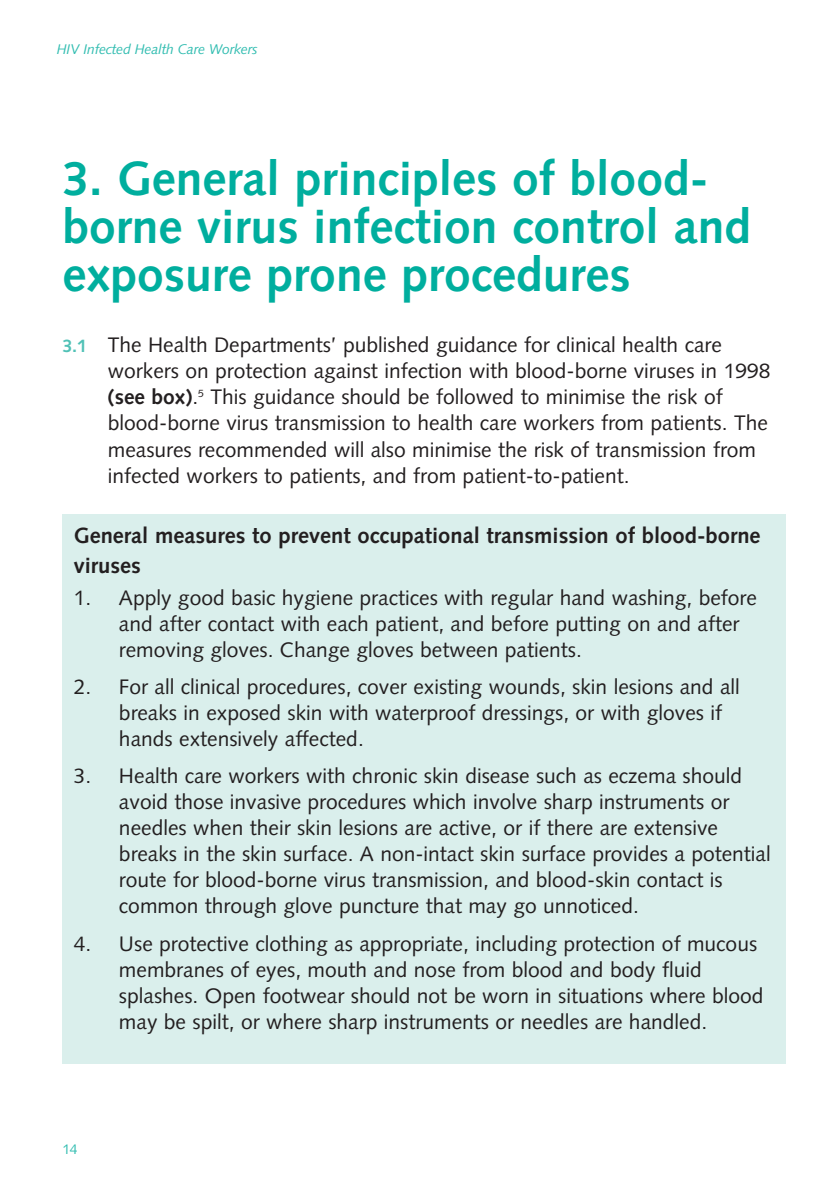
<style>
.page{position:relative;width:840px;height:1191px;background:#fff}
.page>*{position:absolute;margin:0;border:0;box-sizing:border-box;transform-origin:0 0}
.t1{font:700 48px/48px "Syntax";color:#00ae9e}
.t2{font:700 22px/30px "Syntax";color:#231f20}
.t3{font:21px/26px "Syntax";color:#231f20}
.t4{font:italic 14px "Syntax";letter-spacing:-.015em;color:#32bdb1}
.t5{font:14px "Syntax";color:#32bdb1}
.s1{font-weight:700;font-size:18px;color:#50c1b6}
.s2{font-weight:700}
</style>
<div class="page">
<div style="left:62px;top:514px;width:723px;height:549px;background:#daefec"></div>
<p class="t4" style="left:57px;top:44px;width:202px">HIV Infected Health Care Workers</p>
<h1 class="t1" style="left:62px;top:159px;width:689px">3. General principles of blood&shy;borne virus infection control and exposure prone procedures</h1>
<p class="t3" style="left:108px;top:334px;width:663px;text-indent:-45px"><span class="s1">3.1</span> The Health Departments’ published guidance for clinical health care workers on protection against infection with blood-borne viruses in 1998 <span class="s2">(see box)</span>.<sup>5</sup> This guidance should be followed to minimise the risk of blood-borne virus transmission to health care workers from patients. The measures recommended will also minimise the risk of transmission from infected workers to patients, and from patient-to-patient.</p>
<p class="t2" style="left:74px;top:522px;width:688px">General measures to prevent occupational transmission of blood-borne viruses</p>
<p class="t3" style="left:119px;top:586px;width:639px;text-indent:-45px">1. Apply good basic hygiene practices with regular hand washing, before and after contact with each patient, and before putting on and after removing gloves. Change gloves between patients.</p>
<p class="t3" style="left:119px;top:676px;width:622px;text-indent:-45px">2. For all clinical procedures, cover existing wounds, skin lesions and all breaks in exposed skin with waterproof dressings, or with gloves if hands extensively affected.</p>
<p class="t3" style="left:119px;top:765px;width:653px;text-indent:-45px">3. Health care workers with chronic skin disease such as eczema should avoid those invasive procedures which involve sharp instruments or needles when their skin lesions are active, or if there are extensive breaks in the skin surface. A non-intact skin surface provides a potential route for blood-borne virus transmission, and blood-skin contact is common through glove puncture that may go unnoticed.</p>
<p class="t3" style="left:119px;top:932px;width:645px;text-indent:-45px">4. Use protective clothing as appropriate, including protection of mucous membranes of eyes, mouth and nose from blood and body fluid splashes. Open footwear should not be worn in situations where blood may be spilt, or where sharp instruments or needles are handled.</p>
<p class="t5" style="left:62px;top:1143px;width:17px">14</p>
</div>
